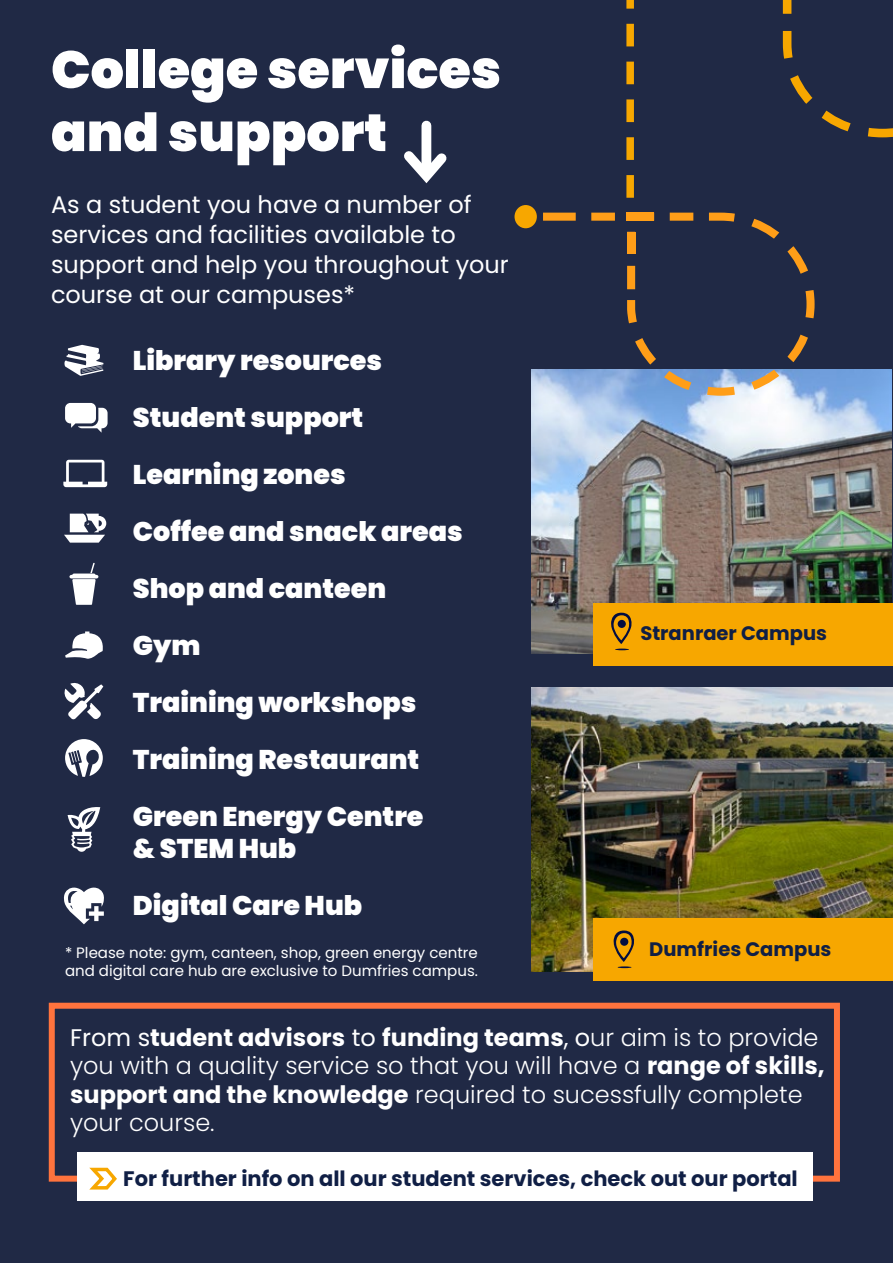
<style>
.page{position:relative;width:893px;height:1263px;background:#202945}
.page>*{position:absolute;margin:0;border:0;box-sizing:border-box;transform-origin:0 0}
.t1{font:900 52.5px/63px "Poppins";color:#fff}
.t2{font:900 27px/57px "Poppins";color:#fff}
.t3{font:300 24px/28.5px "Poppins";color:#fff}
.t4{font:24px/30px "Poppins";color:#fff}
.t5{font:700 21px "Poppins";color:#101f45}
.t6{font:700 19.5px "Poppins";color:#101f45}
.t7{font:15px/18px "Poppins";color:#fff}
.s1{font-weight:400}
.s2{font-weight:700}
</style>
<div class="page">
<div style="left:49px;top:1003px;width:791px;height:179px;border:6px solid #ff733d"></div>
<img style="left:531px;top:370px;width:361px;height:284px">
<img style="left:531px;top:687px;width:362px;height:284px">
<div style="left:421px;top:126px;width:10px;height:47px;background:#fff"></div>
<svg style="left:404px;top:142px;width:43px;height:42px"></svg>
<svg style="left:64px;top:683px;width:39px;height:37px"></svg>
<svg style="left:63px;top:460px;width:44px;height:27px"></svg>
<svg style="left:69px;top:562px;width:29px;height:43px"></svg>
<div style="left:593px;top:603px;width:300px;height:62px;background:#f7a700"></div>
<svg style="left:611px;top:613px;width:21px;height:37px"></svg>
<div style="left:593px;top:918px;width:300px;height:63px;background:#f7a700"></div>
<svg style="left:613px;top:930px;width:21px;height:38px"></svg>
<div style="left:77px;top:1152px;width:736px;height:48px;background:#fff"></div>
<svg style="left:89px;top:1167px;width:28px;height:23px"></svg>
<svg style="left:64px;top:887px;width:40px;height:37px"></svg>
<svg style="left:64px;top:345px;width:39px;height:31px"></svg>
<svg style="left:68px;top:807px;width:32px;height:45px"></svg>
<svg style="left:65px;top:739px;width:38px;height:38px"></svg>
<svg style="left:65px;top:631px;width:38px;height:28px"></svg>
<svg style="left:64px;top:514px;width:42px;height:29px"></svg>
<svg style="left:65px;top:403px;width:43px;height:30px"></svg>
<svg style="left:782px;top:0;width:111px;height:138px"></svg>
<svg style="left:535px;top:210px;width:284px;height:190px"></svg>
<svg style="left:626px;top:0;width:8px;height:198px"></svg>
<div style="left:514px;top:205px;width:23px;height:23px;background:#f7a700;border-radius:50%"></div>
<h1 class="t1" style="left:51px;top:38px;width:452px">College services and support</h1>
<p class="t4" style="left:51px;top:189px;width:459px">As a student you have a number of services and facilities available to support and help you throughout your course at our campuses*</p>
<p class="t2" style="left:133px;top:332px;width:331px">Library resources<br>Student support<br>Learning zones<br>Coffee and snack areas<br>Shop and canteen<br>Gym<br>Training workshops<br>Training Restaurant<br>Green Energy Centre</p>
<p class="t2" style="left:133px;top:820px;width:231px">&amp; STEM Hub<br>Digital Care Hub</p>
<p class="t7" style="left:65px;top:944px;width:414px">* Please note: gym, canteen, shop, green energy centre and digital care hub are exclusive to Dumfries campus.</p>
<p class="t6" style="left:640px;top:622px;width:188px">Stranraer Campus</p>
<p class="t6" style="left:649px;top:937px;width:184px">Dumfries Campus</p>
<p class="t3" style="left:70px;top:1023px;width:756px"><span class="s1">From s</span><span class="s2">tudent advisors</span> <span class="s1">to</span> <span class="s2">funding teams</span><span class="s1">, o</span>ur aim is to provide you with a quality service so that you will have a <span class="s2">range of skills, support and the knowledge</span> required to sucessfully complete your course.</p>
<p class="t5" style="left:123px;top:1166px;width:676px">For further info on all our student services, check out our portal</p>
</div>
